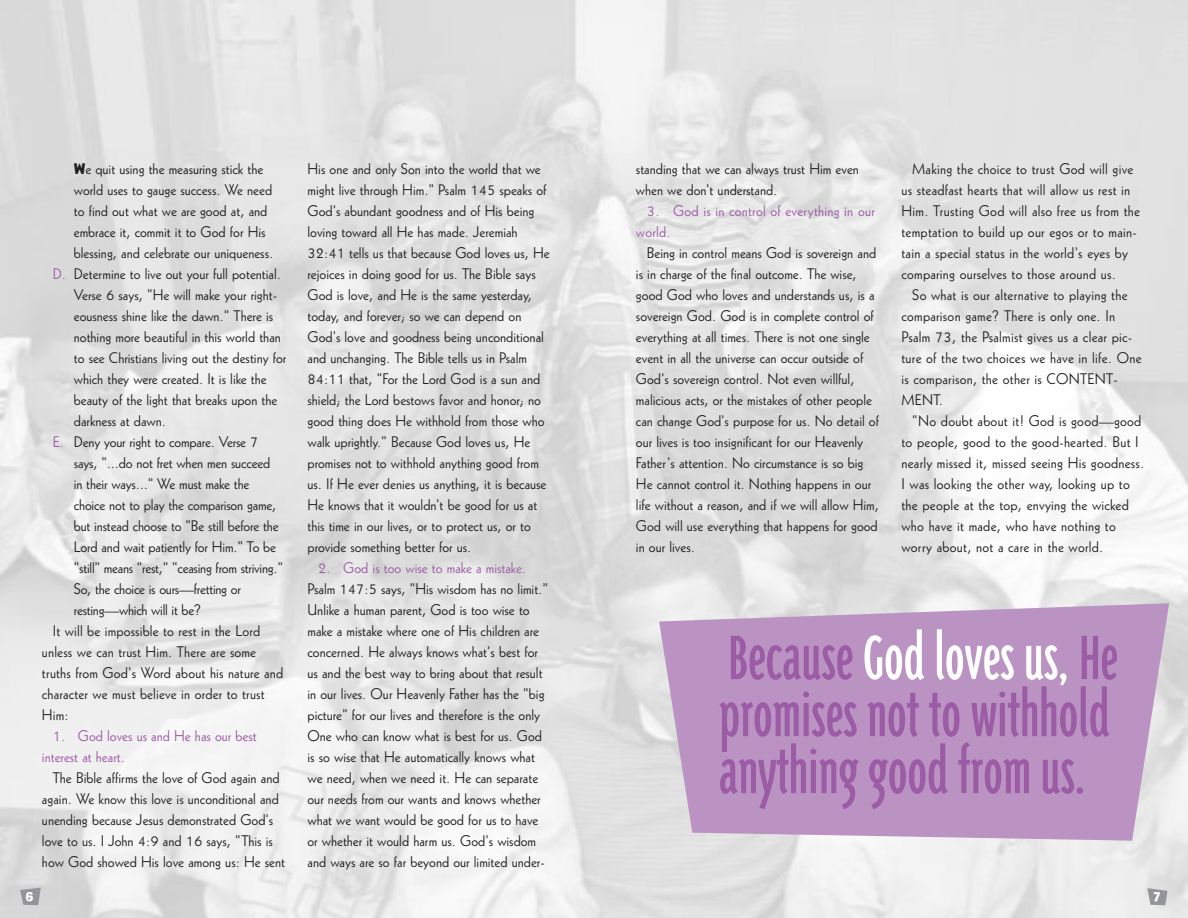
<style>
.page{position:relative;width:1188px;height:918px;background:#fff}
.page>*{position:absolute;margin:0;border:0;box-sizing:border-box;transform-origin:0 0}
.t1{font:72.15px/57px "Triplex Cond";color:#9b5ba5;text-align:justify}
.t2{font:15px/21px "Geometric 231 BT Roman C";color:#231f20}
.t3{font:15px/21px "Geometric 231 BT Roman C";color:#9b5ba5}
.t4{font:12px "Ad Lib BT";color:#fff}
.s1{font-family:"Geometric 231 BT Heavy C"}
.s2{color:#9b5ba5}
.s3{color:#fff}
</style>
<div class="page">
<svg style="left:1147px;top:888px;width:20px;height:17px"></svg>
<svg style="left:20px;top:888px;width:21px;height:17px"></svg>
<svg style="left:659px;top:603px;width:510px;height:238px;background:#bf9dc7"></svg>
<p class="t4" style="left:26px;top:892px;width:10px">6</p>
<p class="t2" style="left:74px;top:160px;width:191px"><span class="s1">W</span>e quit using the measuring stick the</p>
<p class="t2" style="left:74px;top:181px;width:200px">world uses to gauge success. We need</p>
<p class="t2" style="left:74px;top:202px;width:195px">to find out what we are good at, and</p>
<p class="t2" style="left:74px;top:223px;width:193px">embrace it, commit it to God for His</p>
<p class="t2" style="left:74px;top:244px;width:201px">blessing, and celebrate our uniqueness.</p>
<p class="t2" style="left:53px;top:265px;width:230px"><span class="s2">D.</span> Determine to live out your full potential.</p>
<p class="t2" style="left:74px;top:286px;width:205px">Verse 6 says, “He will make your right-</p>
<p class="t2" style="left:74px;top:307px;width:201px">eousness shine like the dawn.” There is</p>
<p class="t2" style="left:74px;top:328px;width:209px">nothing more beautiful in this world than</p>
<p class="t2" style="left:74px;top:349px;width:214px">to see Christians living out the destiny for</p>
<p class="t2" style="left:74px;top:370px;width:194px">which they were created. It is like the</p>
<p class="t2" style="left:74px;top:391px;width:205px">beauty of the light that breaks upon the</p>
<p class="t2" style="left:74px;top:412px;width:94px">darkness at dawn.</p>
<p class="t2" style="left:53px;top:433px;width:207px"><span class="s2">E.</span> Deny your right to compare. Verse 7</p>
<p class="t2" style="left:74px;top:454px;width:198px">says, “...do not fret when men succeed</p>
<p class="t2" style="left:74px;top:475px;width:177px">in their ways...” We must make the</p>
<p class="t2" style="left:74px;top:496px;width:204px">choice not to play the comparison game,</p>
<p class="t2" style="left:74px;top:517px;width:206px">but instead choose to “Be still before the</p>
<p class="t2" style="left:74px;top:538px;width:204px">Lord and wait patiently for Him.” To be</p>
<p class="t2" style="left:74px;top:559px;width:211px">“still” means “rest,” “ceasing from striving.”</p>
<p class="t2" style="left:74px;top:580px;width:169px">So, the choice is ours—fretting or</p>
<p class="t2" style="left:74px;top:601px;width:129px">resting—which will it be?</p>
<p class="t2" style="left:53px;top:622px;width:209px">It will be impossible to rest in the Lord</p>
<p class="t2" style="left:42px;top:643px;width:216px">unless we can trust Him. There are some</p>
<p class="t2" style="left:42px;top:664px;width:243px">truths from God’s Word about his nature and</p>
<p class="t2" style="left:42px;top:685px;width:224px">character we must believe in order to trust</p>
<p class="t2" style="left:42px;top:706px;width:28px">Him:</p>
<p class="t3" style="left:42px;top:727px;width:216px;text-indent:11px">1. God loves us and He has our best interest at heart.</p>
<p class="t2" style="left:42px;top:769px;width:245px;text-indent:11px">The Bible affirms the love of God again and again. We know this love is unconditional and unending because Jesus demonstrated God’s love to us. I John 4:9 and 16 says, “This is how God showed His love among us: He sent</p>
<p class="t2" style="left:308px;top:160px;width:244px">His one and only Son into the world that we might live through Him.” Psalm 145 speaks of God’s abundant goodness and of His being loving toward all He has made. Jeremiah 32:41 tells us that because God loves us, He rejoices in doing good for us. The Bible says God is love, and He is the same yesterday, today, and forever; so we can depend on God’s love and goodness being unconditional and unchanging. The Bible tells us in Psalm 84:11 that, “For the Lord God is a sun and shield; the Lord bestows favor and honor; no good thing does He withhold from those who walk uprightly.” Because God loves us, He promises not to withhold anything good from us. If He ever denies us anything, it is because He knows that it wouldn’t be good for us at this time in our lives, or to protect us, or to provide something better for us.</p>
<p class="t3" style="left:318px;top:559px;width:209px">2. God is too wise to make a mistake.</p>
<p class="t2" style="left:308px;top:580px;width:242px">Psalm 147:5 says, “His wisdom has no limit.” Unlike a human parent, God is too wise to make a mistake where one of His children are concerned. He always knows what’s best for us and the best way to bring about that result in our lives. Our Heavenly Father has the “big picture” for our lives and therefore is the only One who can know what is best for us. God is so wise that He automatically knows what we need, when we need it. He can separate our needs from our wants and knows whether what we want would be good for us to have or whether it would harm us. God’s wisdom and ways are so far beyond our limited under-</p>
<p class="t2" style="left:636px;top:160px;width:224px">standing that we can always trust Him even when we don’t understand.</p>
<p class="t3" style="left:636px;top:202px;width:240px;text-indent:11px">3. God is in control of everything in our world.</p>
<p class="t2" style="left:636px;top:244px;width:245px;text-indent:11px">Being in control means God is sovereign and is in charge of the final outcome. The wise, good God who loves and understands us, is a sovereign God. God is in complete control of everything at all times. There is not one single event in all the universe can occur outside of God’s sovereign control. Not even willful, malicious acts, or the mistakes of other people can change God’s purpose for us. No detail of our lives is too insignificant for our Heavenly Father’s attention. No circumstance is so big He cannot control it. Nothing happens in our life without a reason, and if we will allow Him, God will use everything that happens for good in our lives.</p>
<p class="t2" style="left:902px;top:160px;width:240px;text-indent:11px">Making the choice to trust God will give us steadfast hearts that will allow us rest in Him. Trusting God will also free us from the temptation to build up our egos or to main&shy;tain a special status in the world’s eyes by comparing ourselves to those around us.</p>
<p class="t2" style="left:902px;top:286px;width:242px;text-indent:11px">So what is our alternative to playing the comparison game? There is only one. In Psalm 73, the Psalmist gives us a clear pic&shy;ture of the two choices we have in life. One is comparison, the other is CONTENT-MENT.</p>
<p class="t2" style="left:902px;top:412px;width:244px;text-indent:11px">“No doubt about it! God is good—good to people, good to the good-hearted. But I nearly missed it, missed seeing His goodness.<br>I was looking the other way, looking up to the people at the top, envying the wicked who have it made, who have nothing to worry about, not a care in the world.</p>
<h1 class="t1" style="left:719px;top:631px;width:400px">Because <span class="s3">God loves us,</span>He promises not to withhold anything good from us.</h1>
<p class="t4" style="left:1150px;top:892px;width:15px">1 27</p>
</div>
